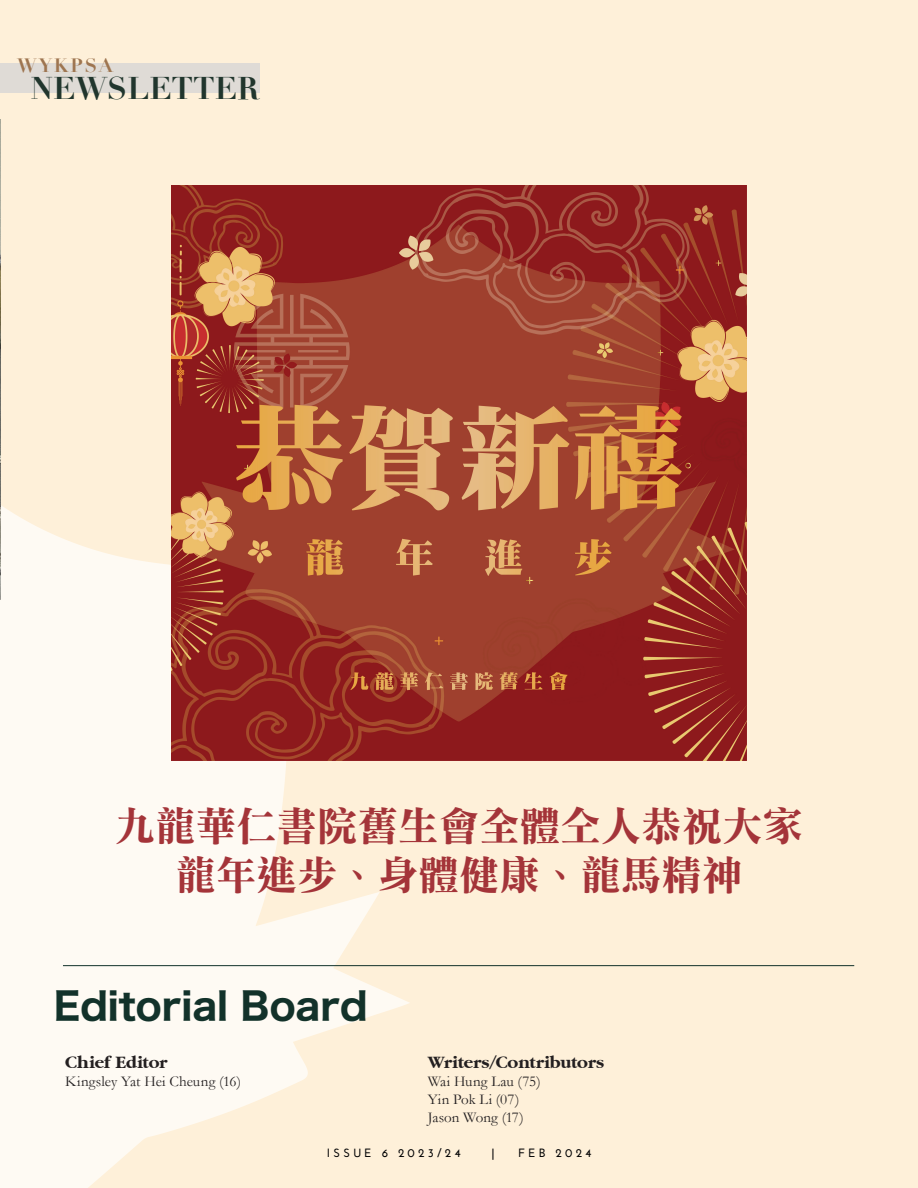
<style>
.page{position:relative;width:918px;height:1188px;background:#fef0d9}
.page>*{position:absolute;margin:0;border:0;box-sizing:border-box;transform-origin:0 0}
.t1{font:40.5px "DF Li Song W7 WIN BF";color:#a43439}
.t2{font:37.5px "Hiragino Sans W7";color:#12322a}
.t3{font:700 30.75px "Didot";color:#21362d}
.t4{font:700 18.9px "Didot";letter-spacing:.1em;color:#9e7550}
.t5{font:700 18px "Garamond";letter-spacing:-.005em;color:#231f20}
.t6{font:15px "Garamond";letter-spacing:.005em;color:#231f20}
.t7{font:700 12px "Josefin Sans";letter-spacing:.27em;color:#000001}
</style>
<div class="page">
<img style="left:0;top:473px;width:410px;height:715px">
<div style="left:0;top:63px;width:260px;height:29px;background:#dfdbd6"></div>
<img style="left:0;top:120px;width:1px;height:480px">
<hr style="left:63px;top:965px;width:791px;height:1px;background:#12322a">
<img style="left:172px;top:185px;width:574px;height:575px">
<p class="t4" style="left:17px;top:54px;width:97px">WYKPSA</p>
<p class="t3" style="left:30px;top:68px;width:230px">NEWSLETTER</p>
<p class="t1" style="left:115px;top:806px;width:690px">九龍華仁書院舊生會全體仝人恭祝大家</p>
<p class="t1" style="left:176px;top:854px;width:568px">龍年進步、身體健康、龍馬精神</p>
<p class="t2" style="left:54px;top:977px;width:315px">Editorial Board</p>
<p class="t5" style="left:65px;top:1053px;width:104px">Chief Editor</p>
<p class="t6" style="left:65px;top:1071px;width:178px">Kingsley Yat Hei Cheung (16)</p>
<p class="t5" style="left:428px;top:1053px;width:178px">Writers/Contributors</p>
<p class="t6" style="left:428px;top:1071px;width:115px">Wai Hung Lau (75)</p>
<p class="t6" style="left:428px;top:1089px;width:93px">Yin Pok Li (07)</p>
<p class="t6" style="left:428px;top:1107px;width:98px">Jason Wong (17)</p>
<p class="t7" style="left:327px;top:1146px;width:135px">ISSUE 6 2023/24</p>
<p class="t7" style="left:491px;top:1146px;width:5px">|</p>
<p class="t7" style="left:518px;top:1146px;width:75px">FEB 2024</p>
</div>
